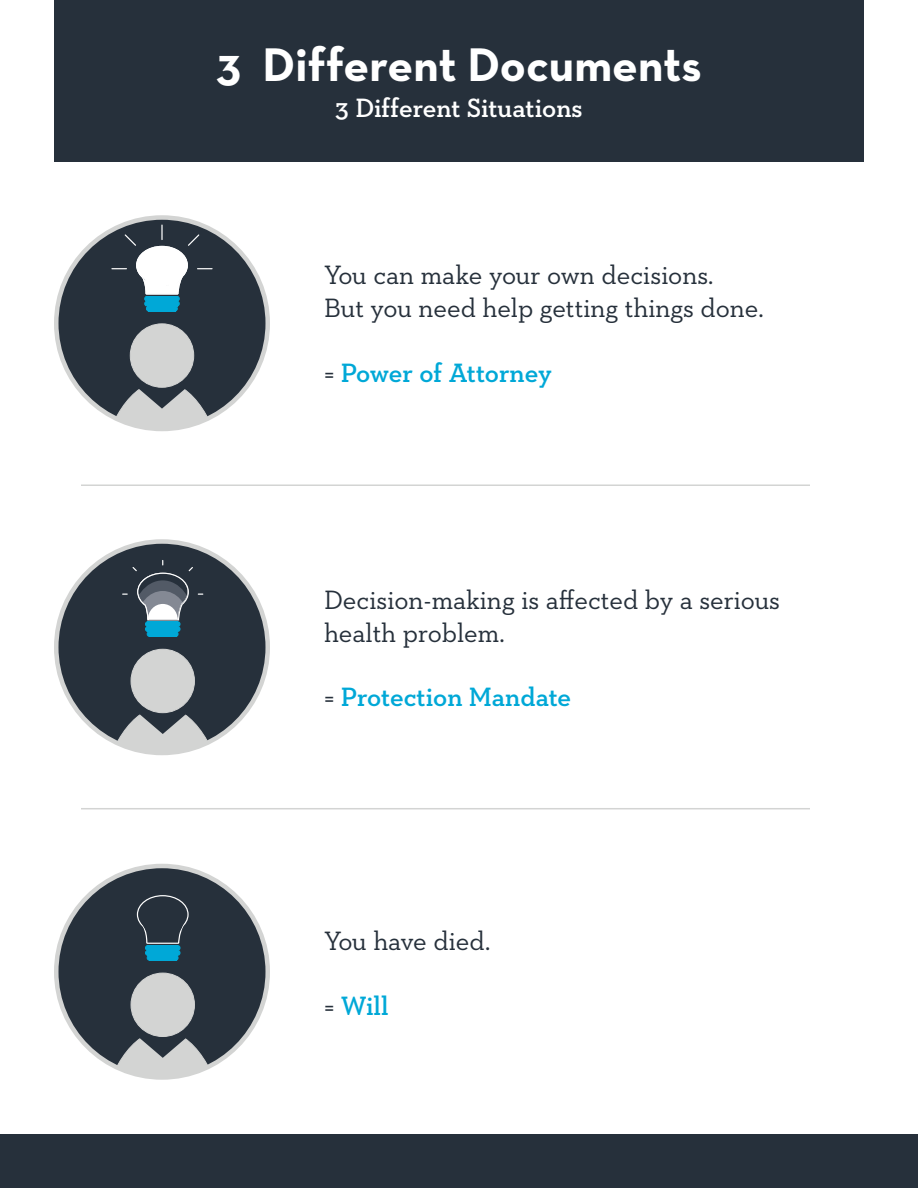
<style>
.page{position:relative;width:918px;height:1188px;background:#fff}
.page>*{position:absolute;margin:0;border:0;box-sizing:border-box;transform-origin:0 0}
.t1{font:700 48px "Neutra Text";color:#fff}
.t2{font:27px/32.4px "Neutraface Slab Text";color:#26303b}
.t3{font:600 27px "Neutraface Slab Text";letter-spacing:-.005em;color:#00a8d7}
.t4{font:600 27px "Neutraface Slab Text";color:#fff}
.s1{font-weight:400;color:#26303b}
</style>
<div class="page">
<div style="left:0;top:1134px;width:918px;height:54px;background:#26303b"></div>
<div style="left:54px;top:0;width:810px;height:162px;background:#26303b"></div>
<div style="left:56px;top:542px;width:212px;height:211px;background:#26303b;border-radius:106px"></div>
<svg style="left:97px;top:692px;width:131px;height:61px"></svg>
<div style="left:131px;top:649px;width:63px;height:64px;background:#d3d4d3;border-radius:50%"></div>
<div style="left:131px;top:649px;width:64px;height:64px;border:1px solid #d3d4d3;border-radius:50%"></div>
<svg style="left:123px;top:560px;width:80px;height:77px"></svg>
<hr style="left:81px;top:484px;width:729px;height:2px;background:#d3d4d3">
<hr style="left:81px;top:808px;width:729px;height:1px;background:#d3d4d3">
<div style="left:56px;top:218px;width:212px;height:211px;background:#26303b;border-radius:106px"></div>
<svg style="left:97px;top:368px;width:130px;height:61px"></svg>
<div style="left:130px;top:324px;width:64px;height:63px;background:#d3d4d3;border-radius:50%"></div>
<div style="left:130px;top:324px;width:64px;height:64px;border:1px solid #d3d4d3;border-radius:50%"></div>
<svg style="left:95px;top:228px;width:129px;height:17px"></svg>
<svg style="left:111px;top:218px;width:102px;height:93px"></svg>
<div style="left:56px;top:866px;width:212px;height:211px;background:#26303b;border-radius:106px"></div>
<svg style="left:97px;top:1016px;width:131px;height:59px"></svg>
<div style="left:131px;top:973px;width:63px;height:64px;background:#d3d4d3;border-radius:50%"></div>
<div style="left:131px;top:973px;width:64px;height:64px;border:1px solid #d3d4d3;border-radius:50%"></div>
<svg style="left:96px;top:877px;width:129px;height:15px"></svg>
<svg style="left:111px;top:866px;width:103px;height:94px"></svg>
<h1 class="t1" style="left:216px;top:35px;width:487px">3 Different Documents</h1>
<p class="t4" style="left:335px;top:91px;width:249px">3 Different Situations</p>
<p class="t2" style="left:324px;top:259px;width:441px">You can make your own decisions.<br>But you need help getting things done.</p>
<p class="t3" style="left:324px;top:356px;width:229px"><span class="s1">=</span> Power of Attorney</p>
<p class="t2" style="left:324px;top:583px;width:458px">Decision-making is affected by a serious health problem.</p>
<p class="t3" style="left:324px;top:680px;width:249px"><span class="s1">=</span> Protection Mandate</p>
<p class="t2" style="left:324px;top:924px;width:168px">You have died.</p>
<p class="t3" style="left:324px;top:989px;width:66px"><span class="s1">=</span> Will</p>
</div>
